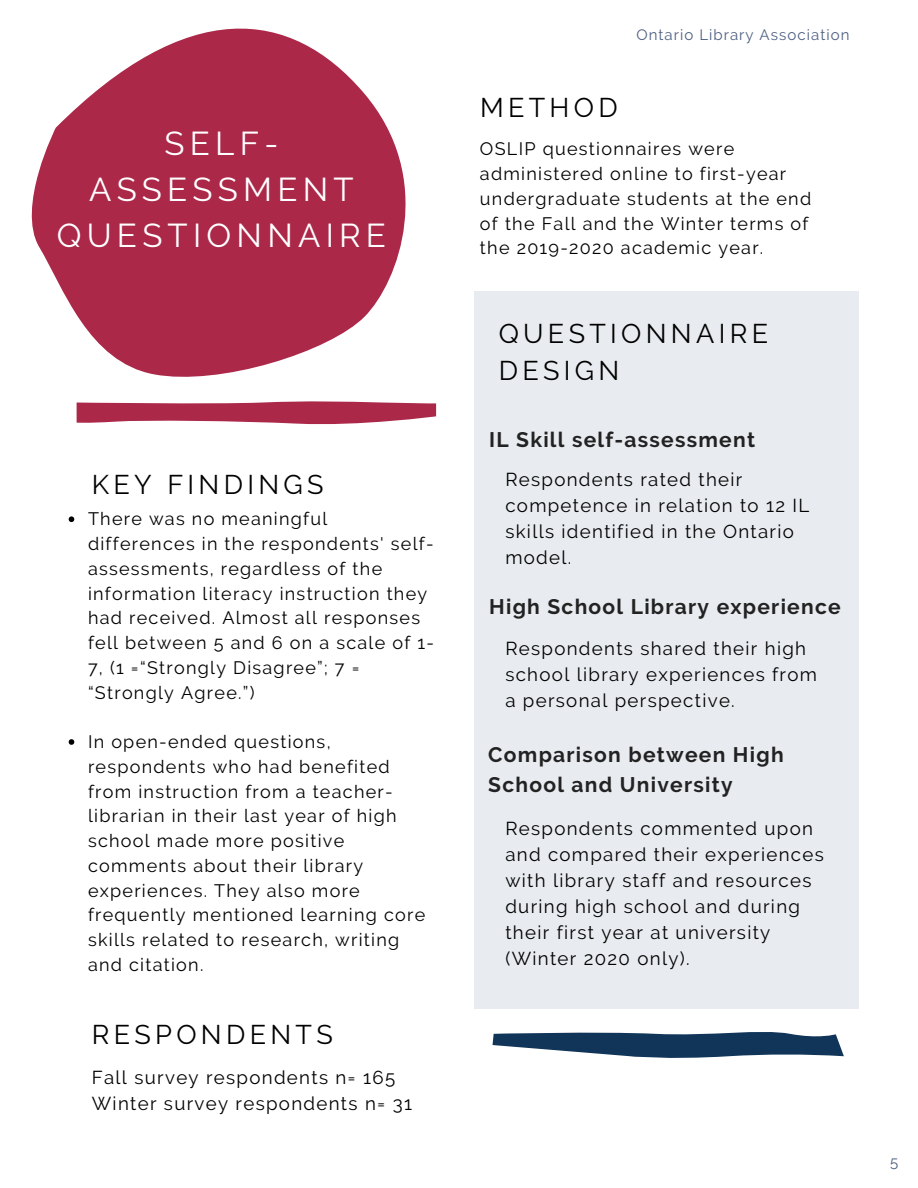
<style>
.page{position:relative;width:918px;height:1188px;background:#fff}
.page>*{position:absolute;margin:0;border:0;box-sizing:border-box;transform-origin:0 0}
.t1{font:33px/46.2px "Raleway";letter-spacing:.16em;color:#fff;text-align:center}
.t2{font:27px/37.2px "Raleway";letter-spacing:.16em;color:#000}
.t3{font:700 21px/29.2px "Raleway";letter-spacing:.06em;color:#222}
.t4{font:18.6px/26px "Raleway";letter-spacing:.07em;color:#000}
.t5{font:18px/24.8px "Raleway";letter-spacing:.07em;color:#000}
.t6{font:15px "Raleway";letter-spacing:.07em;color:#4d5f81}
</style>
<div class="page">
<svg style="left:31px;top:28px;width:375px;height:349px;fill:#ab2849"></svg>
<svg style="left:77px;top:401px;width:359px;height:24px"></svg>
<svg style="left:69px;top:516px;width:5px;height:6px"></svg>
<svg style="left:69px;top:739px;width:5px;height:6px"></svg>
<div style="left:474px;top:291px;width:384px;height:717px;background:#e8ebef"></div>
<svg style="left:493px;top:1032px;width:351px;height:26px"></svg>
<p class="t1" style="left:57px;top:120px;width:331px">SELF-<br>ASSESSMENT<br>QUESTIONNAIRE</p>
<p class="t2" style="left:92px;top:466px;width:233px">KEY FINDINGS</p>
<p class="t5" style="left:88px;top:507px;width:347px">There was no meaningful differences in the respondents' self&shy;assessments, regardless of the information literacy instruction they had received. Almost all responses fell between 5 and 6 on a scale of 1-<br>7, (1 =“Strongly Disagree”; 7 = “Strongly Agree.”)</p>
<p class="t5" style="left:88px;top:729px;width:339px">In open-ended questions, respondents who had benefited from instruction from a teacher&shy;librarian in their last year of high school made more positive comments about their library experiences. They also more frequently mentioned learning core skills related to research, writing and citation.</p>
<p class="t2" style="left:92px;top:1016px;width:243px">RESPONDENTS</p>
<p class="t4" style="left:92px;top:1065px;width:305px">Fall survey respondents n= 165</p>
<p class="t4" style="left:92px;top:1091px;width:322px">Winter survey respondents n= 31</p>
<p class="t6" style="left:636px;top:26px;width:214px">Ontario Library Association</p>
<p class="t2" style="left:480px;top:89px;width:139px">METHOD</p>
<p class="t5" style="left:480px;top:137px;width:333px">OSLIP questionnaires were administered online to first-year undergraduate students at the end of the Fall and the Winter terms of the 2019-2020 academic year.</p>
<p class="t2" style="left:499px;top:315px;width:271px">QUESTIONNAIRE<br>DESIGN</p>
<p class="t3" style="left:489px;top:425px;width:267px">IL Skill self-assessment</p>
<p class="t4" style="left:505px;top:466px;width:305px">Respondents rated their competence in relation to 12 IL skills identified in the Ontario model.</p>
<p class="t3" style="left:489px;top:592px;width:353px">High School Library experience</p>
<p class="t4" style="left:505px;top:635px;width:313px">Respondents shared their high school library experiences from a personal perspective.</p>
<p class="t3" style="left:488px;top:740px;width:297px">Comparison between High<br>School and University</p>
<p class="t4" style="left:505px;top:816px;width:320px">Respondents commented upon and compared their experiences with library staff and resources during high school and during their first year at university (Winter 2020 only).</p>
<p class="t6" style="left:890px;top:1153px;width:10px">5</p>
</div>
